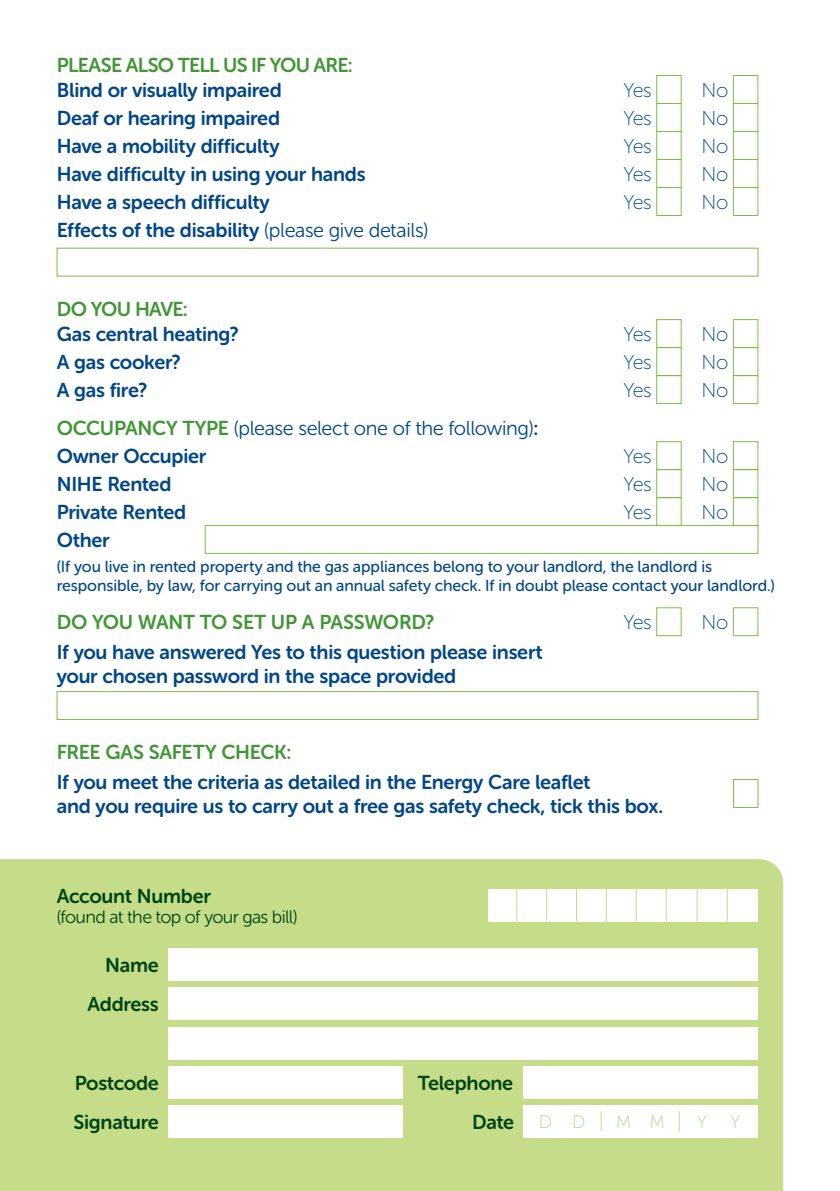
<style>
.page{position:relative;width:840px;height:1191px;background:#fff}
.page>*{position:absolute;margin:0;border:0;box-sizing:border-box;transform-origin:0 0}
.Form_Checkbox{font:20px/24px "Museo Sans Rounded 700";letter-spacing:-.015em;color:#004687}
.Form_Checkbox-2{font:20px "Museo Sans Rounded 700";letter-spacing:-.025em;color:#429637}
.Form_Checkbox-3{font:20px "Museo Sans Rounded 100";letter-spacing:-.02em;color:#004687}
.Form_Heading{font:20px "Museo Sans Rounded 700";letter-spacing:-.015em;color:#004415}
.Form_Checkbox-4{font:20px "Museo Sans Rounded 300";letter-spacing:-.02em;color:#004687}
.Form_Heading-2{font:18px "Museo Sans Rounded 300";letter-spacing:-.035em;color:#004415}
.Form_Checkbox-5{font:18px "Museo Sans Rounded 100";color:#b1d689}
.Form_Checkbox-6{font:16px/19.2px "Museo Sans Rounded 500";letter-spacing:-.005em;color:#004687}
.s1{font-family:"Museo Sans Rounded 300"}
.s2{font-family:"Museo Sans Rounded 700";color:#429637}
.s3{font-family:"Museo Sans Rounded 700"}
</style>
<div class="page">
<div style="left:0;top:859px;width:782px;height:332px;background:#c5dd88"></div>
<div style="left:656px;top:75px;width:25px;height:29px;border:1px solid #7bc142"></div>
<div style="left:732px;top:75px;width:25px;height:29px;border:1px solid #7bc142"></div>
<div style="left:656px;top:103px;width:25px;height:29px;border:1px solid #7bc142"></div>
<div style="left:732px;top:103px;width:25px;height:29px;border:1px solid #7bc142"></div>
<div style="left:656px;top:131px;width:25px;height:29px;border:1px solid #7bc142"></div>
<div style="left:732px;top:131px;width:25px;height:29px;border:1px solid #7bc142"></div>
<div style="left:656px;top:159px;width:25px;height:29px;border:1px solid #7bc142"></div>
<div style="left:732px;top:159px;width:25px;height:29px;border:1px solid #7bc142"></div>
<div style="left:656px;top:187px;width:25px;height:29px;border:1px solid #7bc142"></div>
<div style="left:732px;top:187px;width:25px;height:29px;border:1px solid #7bc142"></div>
<div style="left:656px;top:319px;width:25px;height:29px;border:1px solid #7bc142"></div>
<div style="left:732px;top:319px;width:25px;height:29px;border:1px solid #7bc142"></div>
<div style="left:656px;top:347px;width:25px;height:29px;border:1px solid #7bc142"></div>
<div style="left:732px;top:347px;width:25px;height:29px;border:1px solid #7bc142"></div>
<div style="left:656px;top:375px;width:25px;height:29px;border:1px solid #7bc142"></div>
<div style="left:732px;top:375px;width:25px;height:29px;border:1px solid #7bc142"></div>
<div style="left:656px;top:441px;width:25px;height:29px;border:1px solid #7bc142"></div>
<div style="left:732px;top:441px;width:25px;height:29px;border:1px solid #7bc142"></div>
<div style="left:656px;top:469px;width:25px;height:29px;border:1px solid #7bc142"></div>
<div style="left:732px;top:469px;width:25px;height:29px;border:1px solid #7bc142"></div>
<div style="left:656px;top:497px;width:25px;height:29px;border:1px solid #7bc142"></div>
<div style="left:732px;top:497px;width:25px;height:29px;border:1px solid #7bc142"></div>
<div style="left:656px;top:607px;width:25px;height:29px;border:1px solid #7bc142"></div>
<div style="left:732px;top:607px;width:25px;height:29px;border:1px solid #7bc142"></div>
<div style="left:205px;top:525px;width:552px;height:28px;border:1px solid #7bc142"></div>
<div style="left:57px;top:691px;width:700px;height:29px;border:1px solid #7bc142"></div>
<div style="left:732px;top:779px;width:25px;height:28px;border:1px solid #7bc142"></div>
<div style="left:487px;top:888px;width:270px;height:33px;background:#fff"></div>
<hr style="left:516px;top:888px;width:1px;height:33px;background:#c5dd88">
<hr style="left:546px;top:888px;width:1px;height:33px;background:#c5dd88">
<hr style="left:576px;top:888px;width:1px;height:33px;background:#c5dd88">
<hr style="left:605px;top:888px;width:1px;height:33px;background:#c5dd88">
<hr style="left:665px;top:888px;width:1px;height:33px;background:#c5dd88">
<hr style="left:635px;top:888px;width:1px;height:33px;background:#c5dd88">
<hr style="left:696px;top:888px;width:1px;height:33px;background:#c5dd88">
<hr style="left:726px;top:888px;width:1px;height:33px;background:#c5dd88">
<div style="left:168px;top:948px;width:589px;height:33px;background:#fff"></div>
<div style="left:168px;top:987px;width:589px;height:33px;background:#fff"></div>
<div style="left:168px;top:1104px;width:234px;height:33px;background:#fff"></div>
<div style="left:522px;top:1104px;width:235px;height:33px;background:#fff"></div>
<svg style="left:600px;top:1111px;width:1px;height:20px"></svg>
<svg style="left:678px;top:1111px;width:1px;height:20px"></svg>
<div style="left:168px;top:1026px;width:589px;height:33px;background:#fff"></div>
<div style="left:168px;top:1065px;width:234px;height:33px;background:#fff"></div>
<div style="left:522px;top:1065px;width:235px;height:33px;background:#fff"></div>
<p class="Form_Checkbox-2" style="left:57px;top:54px;width:297px">PLEASE ALSO TELL US IF YOU ARE:</p>
<p class="Form_Checkbox" style="left:57px;top:78px;width:226px">Blind or visually impaired</p>
<p class="Form_Checkbox-3" style="left:623px;top:79px;width:30px">Yes</p>
<p class="Form_Checkbox-3" style="left:701px;top:79px;width:28px">No</p>
<p class="Form_Checkbox" style="left:57px;top:106px;width:225px">Deaf or hearing impaired</p>
<p class="Form_Checkbox-3" style="left:623px;top:107px;width:30px">Yes</p>
<p class="Form_Checkbox-3" style="left:701px;top:107px;width:28px">No</p>
<p class="Form_Checkbox" style="left:57px;top:134px;width:224px">Have a mobility difficulty</p>
<p class="Form_Checkbox-3" style="left:623px;top:135px;width:30px">Yes</p>
<p class="Form_Checkbox-3" style="left:701px;top:135px;width:28px">No</p>
<p class="Form_Checkbox" style="left:57px;top:162px;width:310px">Have difficulty in using your hands</p>
<p class="Form_Checkbox-3" style="left:623px;top:163px;width:30px">Yes</p>
<p class="Form_Checkbox-3" style="left:701px;top:163px;width:28px">No</p>
<p class="Form_Checkbox" style="left:57px;top:190px;width:214px">Have a speech difficulty</p>
<p class="Form_Checkbox-3" style="left:623px;top:191px;width:30px">Yes</p>
<p class="Form_Checkbox-3" style="left:701px;top:191px;width:28px">No</p>
<p class="Form_Checkbox" style="left:57px;top:218px;width:373px">Effects of the disability <span class="s1">(please give details)</span></p>
<p class="Form_Checkbox-2" style="left:57px;top:298px;width:132px">DO YOU HAVE:</p>
<p class="Form_Checkbox" style="left:57px;top:322px;width:184px">Gas central heating?</p>
<p class="Form_Checkbox-3" style="left:623px;top:323px;width:30px">Yes</p>
<p class="Form_Checkbox-3" style="left:701px;top:323px;width:28px">No</p>
<p class="Form_Checkbox" style="left:57px;top:350px;width:126px">A gas cooker?</p>
<p class="Form_Checkbox-3" style="left:623px;top:351px;width:30px">Yes</p>
<p class="Form_Checkbox-3" style="left:701px;top:351px;width:28px">No</p>
<p class="Form_Checkbox" style="left:57px;top:378px;width:92px">A gas fire?</p>
<p class="Form_Checkbox-3" style="left:623px;top:379px;width:30px">Yes</p>
<p class="Form_Checkbox-3" style="left:701px;top:379px;width:28px">No</p>
<p class="Form_Checkbox-4" style="left:57px;top:417px;width:482px"><span class="s2">OCCUPANCY TYPE</span> (please select one of the following)<span class="s3">:</span></p>
<p class="Form_Checkbox" style="left:57px;top:444px;width:151px">Owner Occupier</p>
<p class="Form_Checkbox-3" style="left:623px;top:445px;width:30px">Yes</p>
<p class="Form_Checkbox-3" style="left:701px;top:445px;width:28px">No</p>
<p class="Form_Checkbox" style="left:57px;top:472px;width:116px">NIHE Rented</p>
<p class="Form_Checkbox-3" style="left:623px;top:473px;width:30px">Yes</p>
<p class="Form_Checkbox-3" style="left:701px;top:473px;width:28px">No</p>
<p class="Form_Checkbox" style="left:57px;top:500px;width:131px">Private Rented</p>
<p class="Form_Checkbox-3" style="left:623px;top:501px;width:30px">Yes</p>
<p class="Form_Checkbox-3" style="left:701px;top:501px;width:28px">No</p>
<p class="Form_Checkbox" style="left:57px;top:528px;width:55px">Other</p>
<p class="Form_Checkbox-6" style="left:57px;top:557px;width:719px">(If you live in rented property and the gas appliances belong to your landlord, the landlord is responsible, by law, for carrying out an annual safety check. If in doubt please contact your landlord.)</p>
<p class="Form_Checkbox-2" style="left:57px;top:611px;width:379px">DO YOU WANT TO SET UP A PASSWORD?</p>
<p class="Form_Checkbox-3" style="left:623px;top:611px;width:30px">Yes</p>
<p class="Form_Checkbox-3" style="left:701px;top:611px;width:28px">No</p>
<p class="Form_Checkbox" style="left:57px;top:640px;width:487px">If you have answered Yes to this question please insert your chosen password in the space provided</p>
<p class="Form_Checkbox-2" style="left:57px;top:741px;width:236px">FREE GAS SAFETY CHECK:</p>
<p class="Form_Checkbox" style="left:57px;top:769px;width:607px">If you meet the criteria as detailed in the Energy Care leaflet<br>and you require us to carry out a free gas safety check, tick this box.</p>
<p class="Form_Heading" style="left:57px;top:884px;width:156px">Account Number</p>
<p class="Form_Heading-2" style="left:57px;top:906px;width:242px">(found at the top of your gas bill)</p>
<p class="Form_Heading" style="left:105px;top:954px;width:55px">Name</p>
<p class="Form_Heading" style="left:87px;top:993px;width:73px">Address</p>
<p class="Form_Heading" style="left:75px;top:1071px;width:86px">Postcode</p>
<p class="Form_Heading" style="left:417px;top:1071px;width:97px">Telephone</p>
<p class="Form_Heading" style="left:73px;top:1110px;width:87px">Signature</p>
<p class="Form_Heading" style="left:472px;top:1110px;width:43px">Date</p>
<p class="Form_Checkbox-5" style="left:538px;top:1112px;width:15px">D</p>
<p class="Form_Checkbox-5" style="left:572px;top:1112px;width:15px">D</p>
<p class="Form_Checkbox-5" style="left:616px;top:1112px;width:16px">M</p>
<p class="Form_Checkbox-5" style="left:649px;top:1112px;width:16px">M</p>
<p class="Form_Checkbox-5" style="left:696px;top:1112px;width:11px">Y</p>
<p class="Form_Checkbox-5" style="left:730px;top:1112px;width:11px">Y</p>
</div>
